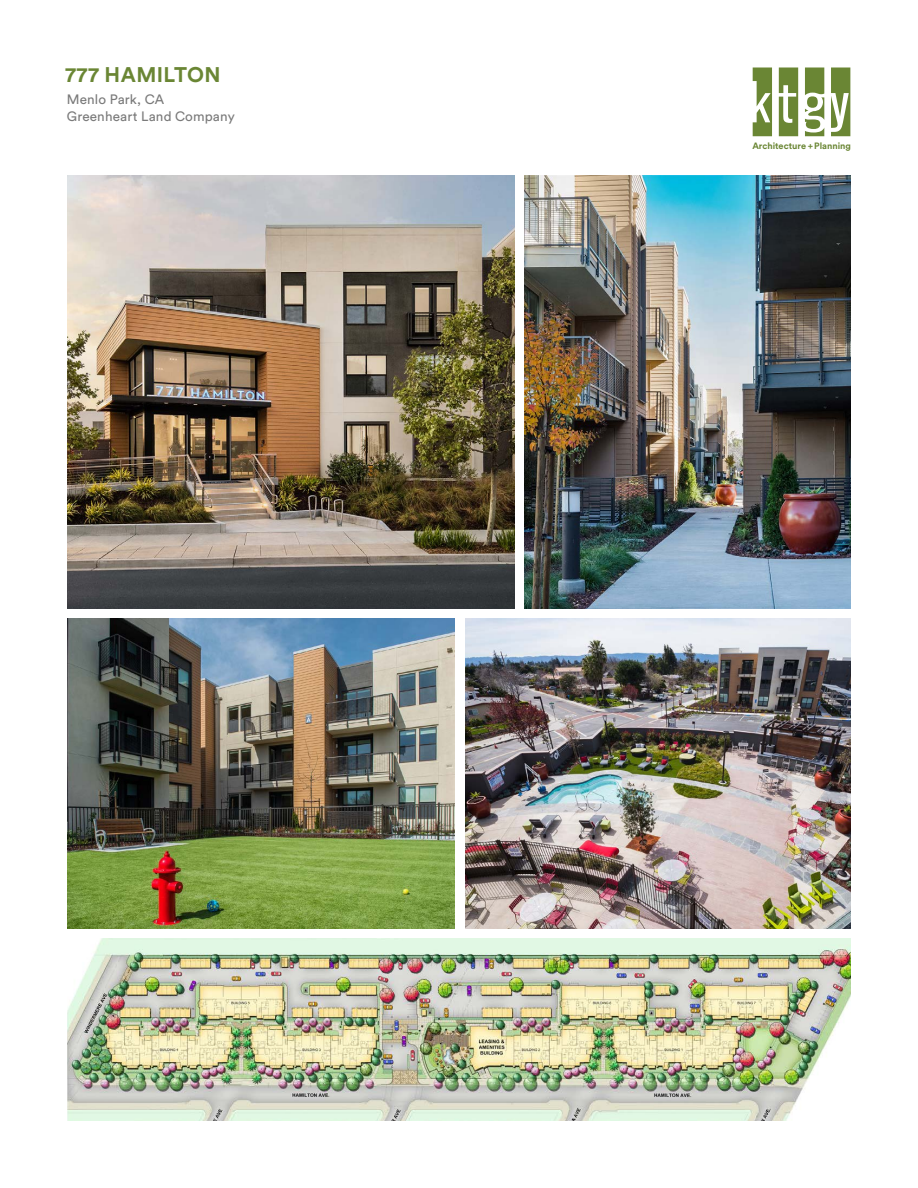
<style>
.page{position:relative;width:918px;height:1188px;background:#fff}
.page>*{position:absolute;margin:0;border:0;box-sizing:border-box;transform-origin:0 0}
.BROCHURE_-_Project_T{font:700 21px "Circular Std";letter-spacing:.02em;color:#6a8634}
.BROCHURE_-_Location{font:13.5px "Circular Std";letter-spacing:.01em;color:#7a7a7a}
.t1{font:700 9.15px "Circular Std";color:#6a8634}
</style>
<div class="page">
<svg style="left:753px;top:68px;width:19px;height:68px"></svg>
<svg style="left:779px;top:68px;width:19px;height:68px"></svg>
<svg style="left:831px;top:68px;width:19px;height:68px"></svg>
<svg style="left:805px;top:68px;width:19px;height:68px"></svg>
<img style="left:68px;top:176px;width:447px;height:432px">
<img style="left:525px;top:176px;width:325px;height:432px">
<img style="left:68px;top:618px;width:387px;height:310px">
<img style="left:465px;top:618px;width:385px;height:310px">
<img style="left:68px;top:938px;width:782px;height:182px">
<p class="BROCHURE_-_Project_T" style="left:66px;top:61px;width:157px">777 HAMILTON</p>
<p class="BROCHURE_-_Location" style="left:67px;top:91px;width:99px">Menlo Park, CA</p>
<p class="BROCHURE_-_Location" style="left:67px;top:108px;width:170px">Greenheart Land Company</p>
<p class="t1" style="left:752px;top:139px;width:100px">Architecture + Planning</p>
</div>
